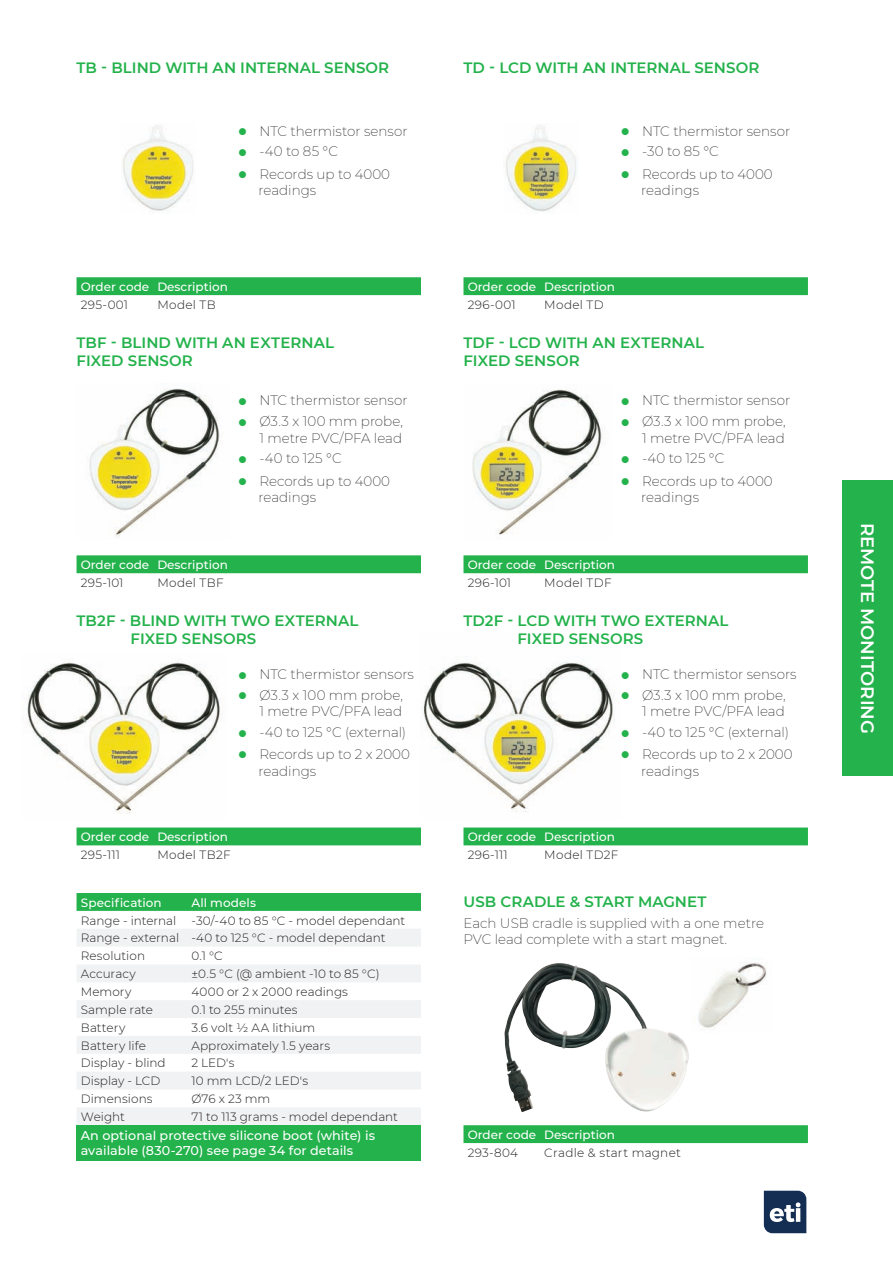
<style>
.page{position:relative;width:893px;height:1263px;background:#fff}
.page>*{position:absolute;margin:0;border:0;box-sizing:border-box;transform-origin:0 0}
.t1{font:600 18px "Montserrat";color:#fff}
._3BODYTEXT{font:600 15px/18px "Montserrat";letter-spacing:.005em;color:#23b24b}
._1_4_product_title{font:600 15px/18px "Montserrat";letter-spacing:.005em;color:#23b24b}
.Product_Feature_Body{font:200 13.5px/16.5px "Montserrat";color:#231f20;text-align:right}
._3BODYTEXT-2{font:200 13.5px/16.2px "Montserrat";color:#231f20}
.Spec_Box_Footer_High{font:500 12.75px/15.3px "Montserrat";letter-spacing:.005em;color:#fff}
.Table_Text{font:300 12px "Montserrat";letter-spacing:.005em;color:#231f20}
.Spec_Box_Header_Text{font:500 12px "Montserrat";color:#fff}
.Table_Text-2{font:300 12px "Montserrat";letter-spacing:.03em;color:#231f20}
.Table_Text-3{font:300 12px "Montserrat";letter-spacing:.025em;color:#231f20}
.s1{color:#23b24b}
</style>
<div class="page">
<div style="left:842px;top:480px;width:51px;height:296px;background:#23b24b"></div>
<svg style="left:764px;top:1191px;width:42px;height:42px;background:#3f5473"></svg>
<img style="left:422px;top:662px;width:192px;height:151px">
<img style="left:27px;top:662px;width:193px;height:152px">
<img style="left:123px;top:126px;width:70px;height:85px">
<img style="left:505px;top:126px;width:72px;height:86px">
<img style="left:89px;top:388px;width:131px;height:150px">
<img style="left:472px;top:389px;width:130px;height:146px">
<img style="left:504px;top:963px;width:52px;height:149px">
<img style="left:698px;top:963px;width:69px;height:65px">
<div style="left:77px;top:277px;width:344px;height:18px;background:#23b24b"></div>
<div style="left:463px;top:277px;width:345px;height:18px;background:#23b24b"></div>
<div style="left:77px;top:555px;width:344px;height:18px;background:#23b24b"></div>
<div style="left:463px;top:555px;width:345px;height:18px;background:#23b24b"></div>
<div style="left:463px;top:1125px;width:345px;height:18px;background:#23b24b"></div>
<div style="left:77px;top:827px;width:344px;height:18px;background:#23b24b"></div>
<div style="left:463px;top:827px;width:345px;height:18px;background:#23b24b"></div>
<div style="left:77px;top:893px;width:344px;height:18px;background:#23b24b"></div>
<svg style="left:77px;top:929px;width:344px;height:196px;fill:#f1f2f3"></svg>
<div style="left:77px;top:1125px;width:344px;height:36px;background:#23b24b"></div>
<p class="_3BODYTEXT" style="left:77px;top:58px;width:314px">TB - BLIND WITH AN INTERNAL SENSOR</p>
<p class="_3BODYTEXT" style="left:463px;top:58px;width:297px">TD - LCD WITH AN INTERNAL SENSOR</p>
<p class="Product_Feature_Body" style="left:238px;top:122px;width:171px"><span class="s1">●</span> NTC thermistor sensor</p>
<p class="Product_Feature_Body" style="left:238px;top:143px;width:101px"><span class="s1">●</span> -40 to 85 °C</p>
<p class="_3BODYTEXT-2" style="left:238px;top:166px;width:153px"><span class="s1">●</span> Records up to 4000</p>
<p class="_3BODYTEXT-2" style="left:259px;top:182px;width:59px">readings</p>
<p class="Product_Feature_Body" style="left:621px;top:122px;width:171px"><span class="s1">●</span> NTC thermistor sensor</p>
<p class="Product_Feature_Body" style="left:621px;top:143px;width:100px"><span class="s1">●</span> -30 to 85 °C</p>
<p class="_3BODYTEXT-2" style="left:621px;top:166px;width:153px"><span class="s1">●</span> Records up to 4000</p>
<p class="_3BODYTEXT-2" style="left:641px;top:182px;width:59px">readings</p>
<p class="Spec_Box_Header_Text" style="left:81px;top:278px;width:70px">Order code</p>
<p class="Spec_Box_Header_Text" style="left:157px;top:278px;width:72px">Description</p>
<p class="Table_Text" style="left:81px;top:296px;width:49px">295-001</p>
<p class="Table_Text" style="left:157px;top:296px;width:60px">Model TB</p>
<p class="Spec_Box_Header_Text" style="left:468px;top:278px;width:70px">Order code</p>
<p class="Spec_Box_Header_Text" style="left:544px;top:278px;width:72px">Description</p>
<p class="Table_Text" style="left:468px;top:296px;width:49px">296-001</p>
<p class="Table_Text" style="left:544px;top:296px;width:61px">Model TD</p>
<p class="_3BODYTEXT" style="left:77px;top:333px;width:259px">TBF - BLIND WITH AN EXTERNAL<br>FIXED SENSOR</p>
<p class="_3BODYTEXT" style="left:463px;top:333px;width:242px">TDF - LCD WITH AN EXTERNAL<br>FIXED SENSOR</p>
<p class="Product_Feature_Body" style="left:238px;top:392px;width:171px"><span class="s1">●</span> NTC thermistor sensor</p>
<p class="Product_Feature_Body" style="left:238px;top:413px;width:166px"><span class="s1">●</span> Ø3.3 x 100 mm probe,<br>1 metre PVC/PFA lead</p>
<p class="Product_Feature_Body" style="left:238px;top:450px;width:105px"><span class="s1">●</span> -40 to 125 °C</p>
<p class="_3BODYTEXT-2" style="left:238px;top:472px;width:153px"><span class="s1">●</span> Records up to 4000</p>
<p class="_3BODYTEXT-2" style="left:259px;top:489px;width:59px">readings</p>
<p class="Product_Feature_Body" style="left:621px;top:392px;width:171px"><span class="s1">●</span> NTC thermistor sensor</p>
<p class="Product_Feature_Body" style="left:621px;top:413px;width:166px"><span class="s1">●</span> Ø3.3 x 100 mm probe,<br>1 metre PVC/PFA lead</p>
<p class="Product_Feature_Body" style="left:621px;top:450px;width:105px"><span class="s1">●</span> -40 to 125 °C</p>
<p class="_3BODYTEXT-2" style="left:621px;top:472px;width:153px"><span class="s1">●</span> Records up to 4000</p>
<p class="_3BODYTEXT-2" style="left:641px;top:489px;width:59px">readings</p>
<p class="Spec_Box_Header_Text" style="left:81px;top:556px;width:70px">Order code</p>
<p class="Spec_Box_Header_Text" style="left:157px;top:556px;width:72px">Description</p>
<p class="Table_Text" style="left:81px;top:574px;width:44px">295-101</p>
<p class="Table_Text-2" style="left:157px;top:574px;width:68px">Model TBF</p>
<p class="Spec_Box_Header_Text" style="left:468px;top:556px;width:70px">Order code</p>
<p class="Spec_Box_Header_Text" style="left:544px;top:556px;width:72px">Description</p>
<p class="Table_Text" style="left:468px;top:574px;width:45px">296-101</p>
<p class="Table_Text-2" style="left:544px;top:574px;width:69px">Model TDF</p>
<p class="_1_4_product_title" style="left:131px;top:611px;width:229px;text-indent:-54px">TB2F - BLIND WITH TWO EXTERNAL<br>FIXED SENSORS</p>
<p class="_1_4_product_title" style="left:517px;top:611px;width:212px;text-indent:-54px">TD2F - LCD WITH TWO EXTERNAL<br>FIXED SENSORS</p>
<p class="Product_Feature_Body" style="left:238px;top:665px;width:177px"><span class="s1">●</span> NTC thermistor sensors</p>
<p class="Product_Feature_Body" style="left:238px;top:686px;width:166px"><span class="s1">●</span> Ø3.3 x 100 mm probe,<br>1 metre PVC/PFA lead</p>
<p class="Product_Feature_Body" style="left:238px;top:723px;width:170px"><span class="s1">●</span> -40 to 125 °C (external)</p>
<p class="_3BODYTEXT-2" style="left:238px;top:746px;width:173px"><span class="s1">●</span> Records up to 2 x 2000</p>
<p class="_3BODYTEXT-2" style="left:259px;top:762px;width:59px">readings</p>
<p class="Product_Feature_Body" style="left:621px;top:665px;width:177px"><span class="s1">●</span> NTC thermistor sensors</p>
<p class="Product_Feature_Body" style="left:621px;top:686px;width:166px"><span class="s1">●</span> Ø3.3 x 100 mm probe,<br>1 metre PVC/PFA lead</p>
<p class="Product_Feature_Body" style="left:621px;top:723px;width:170px"><span class="s1">●</span> -40 to 125 °C (external)</p>
<p class="_3BODYTEXT-2" style="left:621px;top:746px;width:173px"><span class="s1">●</span> Records up to 2 x 2000</p>
<p class="_3BODYTEXT-2" style="left:641px;top:762px;width:59px">readings</p>
<h1 class="t1" style="left:880px;top:523px;width:213px;rotate:90deg">REMOTE MONITORING</h1>
<p class="Spec_Box_Header_Text" style="left:81px;top:829px;width:70px">Order code</p>
<p class="Spec_Box_Header_Text" style="left:157px;top:829px;width:72px">Description</p>
<p class="Table_Text" style="left:81px;top:847px;width:41px">295-111</p>
<p class="Table_Text-2" style="left:157px;top:847px;width:75px">Model TB2F</p>
<p class="Spec_Box_Header_Text" style="left:468px;top:829px;width:70px">Order code</p>
<p class="Spec_Box_Header_Text" style="left:544px;top:829px;width:72px">Description</p>
<p class="Table_Text" style="left:468px;top:847px;width:41px">296-111</p>
<p class="Table_Text-2" style="left:544px;top:847px;width:76px">Model TD2F</p>
<p class="Spec_Box_Header_Text" style="left:81px;top:894px;width:83px">Specification</p>
<p class="Spec_Box_Header_Text" style="left:191px;top:894px;width:66px">All models</p>
<p class="Table_Text" style="left:81px;top:912px;width:97px">Range - internal</p>
<p class="Table_Text" style="left:191px;top:912px;width:215px">-30/-40 to 85 °C - model dependant</p>
<p class="Table_Text" style="left:81px;top:930px;width:100px">Range - external</p>
<p class="Table_Text" style="left:191px;top:930px;width:196px">-40 to 125 °C - model dependant</p>
<p class="Table_Text" style="left:81px;top:948px;width:66px">Resolution</p>
<p class="Table_Text" style="left:191px;top:948px;width:33px">0.1 °C</p>
<p class="Table_Text" style="left:81px;top:966px;width:57px">Accuracy</p>
<p class="Table_Text" style="left:191px;top:966px;width:190px">±0.5 °C (@ ambient -10 to 85 °C)</p>
<p class="Table_Text" style="left:81px;top:984px;width:52px">Memory</p>
<p class="Table_Text" style="left:191px;top:984px;width:158px">4000 or 2 x 2000 readings</p>
<p class="Table_Text" style="left:81px;top:1001px;width:74px">Sample rate</p>
<p class="Table_Text" style="left:191px;top:1001px;width:108px">0.1 to 255 minutes</p>
<p class="Table_Text" style="left:81px;top:1019px;width:46px">Battery</p>
<p class="Table_Text" style="left:191px;top:1019px;width:125px">3.6 volt ½ AA lithium</p>
<p class="Table_Text" style="left:81px;top:1037px;width:67px">Battery life</p>
<p class="Table_Text" style="left:191px;top:1037px;width:140px">Approximately 1.5 years</p>
<p class="Table_Text" style="left:81px;top:1055px;width:86px">Display - blind</p>
<p class="Table_Text" style="left:191px;top:1055px;width:45px">2 LED's</p>
<p class="Table_Text" style="left:81px;top:1073px;width:81px">Display - LCD</p>
<p class="Table_Text" style="left:191px;top:1073px;width:118px">10 mm LCD/2 LED's</p>
<p class="Table_Text" style="left:81px;top:1091px;width:73px">Dimensions</p>
<p class="Table_Text" style="left:191px;top:1091px;width:81px">Ø76 x 23 mm</p>
<p class="Table_Text" style="left:81px;top:1109px;width:46px">Weight</p>
<p class="Table_Text" style="left:191px;top:1109px;width:208px">71 to 113 grams - model dependant</p>
<p class="Spec_Box_Footer_High" style="left:81px;top:1127px;width:296px">An optional protective silicone boot (white) is available (830-270) see page 34 for details</p>
<p class="_1_4_product_title" style="left:463px;top:892px;width:244px">USB CRADLE &amp; START MAGNET</p>
<p class="_3BODYTEXT-2" style="left:463px;top:915px;width:302px">Each USB cradle is supplied with a one metre<br>PVC lead complete with a start magnet.</p>
<p class="Spec_Box_Header_Text" style="left:468px;top:1126px;width:70px">Order code</p>
<p class="Spec_Box_Header_Text" style="left:544px;top:1126px;width:72px">Description</p>
<p class="Table_Text" style="left:468px;top:1144px;width:52px">293-804</p>
<p class="Table_Text-3" style="left:544px;top:1144px;width:138px">Cradle &amp; start magnet</p>
</div>
